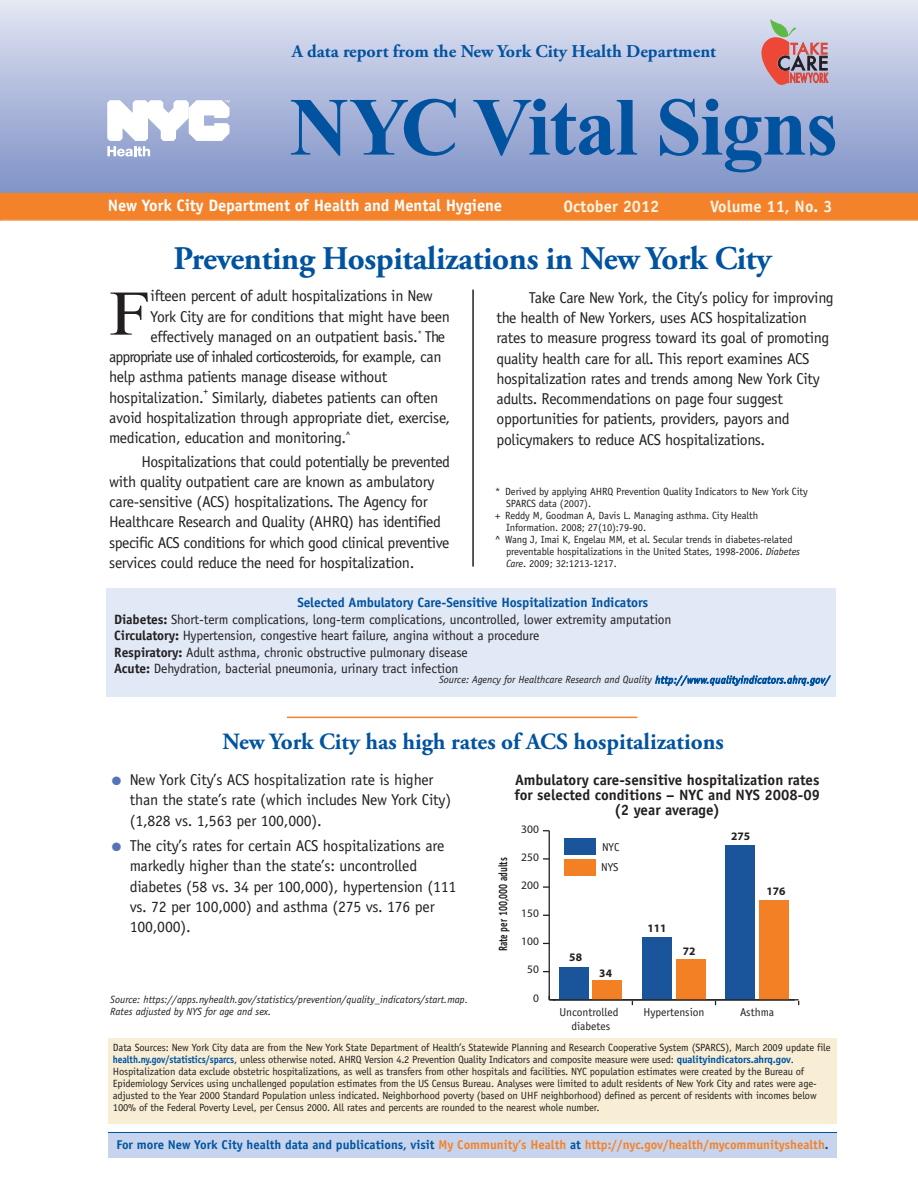
<style>
.page{position:relative;width:918px;height:1188px;background:#fff}
.page>*{position:absolute;margin:0;border:0;box-sizing:border-box;transform-origin:0 0}
.t1{font:700 82.5px "Times";letter-spacing:-.015em;color:#0153a0}
.t2{font:63.6px "Times";color:#231f20;scale:1.18 1}
.t3{font:700 33px "Adobe Garamond Pro";letter-spacing:-.01em;color:#0153a0}
.t4{font:700 23.25px "Adobe Garamond Pro";color:#0153a0}
.t5{font:700 18px "Adobe Garamond Pro";color:#0153a0}
.t6{font:700 16.5px "Officina Sans";letter-spacing:-.005em;color:#fff}
.t7{font:700 16.5px "Officina Sans";color:#faf4e2}
.t8{font:15.75px/20.2px "Officina Sans";letter-spacing:-.02em;color:#231f20}
.t9{font:15.75px "Officina Sans";letter-spacing:-.06em;color:#231f20}
.t10{font:700 15px/15px "Officina Sans";color:#231f20;text-align:center}
.t11{font:13.5px/16.5px "Officina Sans";letter-spacing:-.01em;color:#231f20}
.t12{font:700 12.75px "Officina Sans";color:#f4822b}
.t13{font:700 12px "Officina Sans";color:#231f20;scale:.75 1}
.t14{font:11.55px "Officina Sans";color:#231f20}
.t15{font:11.55px "Myriad Pro";color:#231f20}
.t16{font:700 11.55px "Myriad Pro";color:#231f20}
.t17{font:10.5px/12px "Officina Sans";letter-spacing:-.01em;color:#231f20}
.t18{font:italic 10.5px/12px "Officina Sans";color:#231f20}
.t19{font:9.45px "Officina Sans";color:#231f20}
.s1{font-style:italic}
.s2{font-weight:700;color:#0153a0}
.s3{font-weight:700}
.s4{color:#0153a0}
.s5{color:#5474b5}
</style>
<div class="page">
<div style="left:0;top:0;width:918px;height:196px;background:linear-gradient(to bottom,#e3e6f3,#7e90c5)"></div>
<svg style="left:0;top:193px;width:918px;height:28px;background:#f4842e"></svg>
<svg style="left:107px;top:100px;width:123px;height:56px"></svg>
<svg style="left:761px;top:19px;width:67px;height:66px;background:#c1969a"></svg>
<hr style="left:287px;top:717px;width:350px;height:1px;background:#f4822b">
<hr style="left:108px;top:1132px;width:729px;height:1px;background:#0153a0">
<div style="left:108px;top:1133px;width:729px;height:25px;background:#c6d5ed"></div>
<hr style="left:472px;top:290px;width:2px;height:277px;background:#231f20">
<div style="left:107px;top:589px;width:729px;height:108px;background:#e1e9f6"></div>
<hr style="left:549px;top:999px;width:250px;height:1px;background:#231f20">
<hr style="left:549px;top:831px;width:1px;height:169px;background:#231f20">
<svg style="left:543px;top:886px;width:6px;height:2px"></svg>
<svg style="left:543px;top:858px;width:6px;height:2px"></svg>
<div style="left:564px;top:859px;width:32px;height:16px;background:#f48026"></div>
<div style="left:592px;top:981px;width:30px;height:19px;background:#f48026"></div>
<div style="left:676px;top:959px;width:30px;height:41px;background:#f48026"></div>
<div style="left:759px;top:901px;width:30px;height:99px;background:#f48026"></div>
<div style="left:564px;top:838px;width:32px;height:17px;background:#1a559c"></div>
<div style="left:559px;top:967px;width:30px;height:33px;background:#1a559c"></div>
<div style="left:642px;top:937px;width:30px;height:63px;background:#1a559c"></div>
<div style="left:726px;top:845px;width:29px;height:155px;background:#1a559c"></div>
<hr style="left:553px;top:999px;width:242px;height:2px;background:#231f20">
<div style="left:108px;top:1038px;width:729px;height:86px;background:#f7eed5"></div>
<p class="t5" style="left:292px;top:44px;width:426px">A data report from the New York City Health Department</p>
<h1 class="t1" style="left:290px;top:78px;width:550px">NYC Vital Signs</h1>
<p class="t6" style="left:108px;top:200px;width:396px">New York City Department of Health and Mental Hygiene</p>
<p class="t7" style="left:563px;top:200px;width:97px">October 2012</p>
<p class="t7" style="left:710px;top:200px;width:124px">Volume 11, No. 3</p>
<h3 class="t3" style="left:173px;top:246px;width:600px">Preventing Hospitalizations in New York City</h3>
<h2 class="t2" style="left:109px;top:290px;width:37px">F</h2>
<p class="t8" style="left:151px;top:287px;width:284px">ifteen percent of adult hospitalizations in New</p>
<p class="t8" style="left:497px;top:289px;width:339px;text-indent:32px">Take Care New York, the City’s policy for improving the health of New Yorkers, uses ACS hospitalization rates to measure progress toward its goal of promoting quality health care for all. This report examines ACS hospitalization rates and trends among New York City adults. Recommendations on page four suggest opportunities for patients, providers, payors and policymakers to reduce ACS hospitalizations.</p>
<p class="t8" style="left:151px;top:307px;width:301px">York City are for conditions that might have been</p>
<p class="t8" style="left:151px;top:328px;width:296px">effectively managed on an outpatient basis.<sup>*</sup> The</p>
<p class="t9" style="left:109px;top:351px;width:334px">appropriate use of inhaled corticosteroids, for example, can</p>
<p class="t8" style="left:109px;top:368px;width:280px">help asthma patients manage disease without</p>
<p class="t8" style="left:109px;top:388px;width:96px">hospitalization.</p>
<p class="t19" style="left:204px;top:388px;width:6px">+</p>
<p class="t8" style="left:109px;top:388px;width:342px;text-indent:103px">Similarly, diabetes patients can often avoid hospitalization through appropriate diet, exercise, medication, education and monitoring.<sup>^</sup></p>
<p class="t8" style="left:109px;top:452px;width:342px;text-indent:32px">Hospitalizations that could potentially be prevented with quality outpatient care are known as ambulatory care-sensitive (ACS) hospitalizations. The Agency for Healthcare Research and Quality (AHRQ) has identified specific ACS conditions for which good clinical preventive services could reduce the need for hospitalization.</p>
<p class="t17" style="left:495px;top:486px;width:314px">* Derived by applying AHRQ Prevention Quality Indicators to New York City</p>
<p class="t17" style="left:506px;top:498px;width:87px">SPARCS data (2007).</p>
<p class="t17" style="left:495px;top:510px;width:265px">+ Reddy M, Goodman A, Davis L. Managing asthma. City Health</p>
<p class="t17" style="left:506px;top:522px;width:142px">Information. 2008; 27(10):79-90.</p>
<p class="t17" style="left:495px;top:534px;width:299px">^ Wang J, Imai K, Engelau MM, et al. Secular trends in diabetes-related</p>
<p class="t17" style="left:506px;top:546px;width:296px">preventable hospitalizations in the United States, 1998-2006. <span class="s1">Diabetes</span></p>
<p class="t17" style="left:506px;top:558px;width:112px"><span class="s1">Care</span>. 2009; 32:1213-1217.</p>
<p class="t11" style="left:114px;top:595px;width:559px;text-indent:183px"><span class="s2">Selected Ambulatory Care-Sensitive Hospitalization Indicators </span><span class="s3">Diabetes:</span> Short-term complications, long-term complications, uncontrolled, lower extremity amputation <span class="s3">Circulatory:</span> Hypertension, congestive heart failure, angina without a procedure<br><span class="s3">Respiratory:</span> Adult asthma, chronic obstructive pulmonary disease<br><span class="s3">Acute:</span> Dehydration, bacterial pneumonia, urinary tract infection</p>
<p class="t18" style="left:439px;top:675px;width:392px">Source: Agency for Healthcare Research and Quality <span class="s4">http://www.qualityindicators.ahrq.gov/</span></p>
<h3 class="t4" style="left:222px;top:733px;width:503px">New York City has high rates of ACS hospitalizations</h3>
<p class="t8" style="left:130px;top:771px;width:323px;text-indent:-18px"><span class="s5">●</span> New York City’s ACS hospitalization rate is higher than the state’s rate (which includes New York City) (1,828 vs. 1,563 per 100,000).</p>
<p class="t8" style="left:130px;top:837px;width:328px;text-indent:-18px"><span class="s5">●</span> The city’s rates for certain ACS hospitalizations are markedly higher than the state’s: uncontrolled diabetes (58 vs. 34 per 100,000), hypertension (111 vs. 72 per 100,000) and asthma (275 vs. 176 per 100,000).</p>
<p class="t10" style="left:514px;top:774px;width:307px">Ambulatory care-sensitive hospitalization rates for selected conditions – NYC and NYS 2008-09 (2 year average)</p>
<p class="t13" style="left:498px;top:951px;width:127px;rotate:-90deg">Rate per 100,000 adults</p>
<p class="t15" style="left:521px;top:822px;width:19px">300</p>
<p class="t15" style="left:521px;top:850px;width:19px">250</p>
<p class="t15" style="left:521px;top:878px;width:19px">200</p>
<p class="t15" style="left:521px;top:906px;width:19px">150</p>
<p class="t15" style="left:521px;top:935px;width:19px">100</p>
<p class="t15" style="left:527px;top:963px;width:13px">50</p>
<p class="t16" style="left:569px;top:950px;width:14px">58</p>
<p class="t16" style="left:599px;top:966px;width:14px">34</p>
<p class="t16" style="left:648px;top:921px;width:21px">111</p>
<p class="t16" style="left:683px;top:945px;width:14px">72</p>
<p class="t16" style="left:731px;top:829px;width:21px">275</p>
<p class="t16" style="left:766px;top:885px;width:21px">176</p>
<p class="t15" style="left:533px;top:991px;width:7px">0</p>
<p class="t18" style="left:110px;top:994px;width:359px">Source: https://apps.nyhealth.gov/statistics/prevention/quality_indicators/start.map.<br>Rates adjusted by NYS for age and sex.</p>
<p class="t17" style="left:113px;top:1043px;width:719px">Data Sources: New York City data are from the New York State Department of Health’s Statewide Planning and Research Cooperative System (SPARCS), March 2009 update file <span class="s2">health.ny.gov/statistics/sparcs</span>, unless otherwise noted. AHRQ Version 4.2 Prevention Quality Indicators and composite measure were used: <span class="s2">qualityindicators.ahrq.gov</span>.<br>Hospitalization data exclude obstetric hospitalizations, as well as transfers from other hospitals and facilities. NYC population estimates were created by the Bureau of Epidemiology Services using unchallenged population estimates from the US Census Bureau. Analyses were limited to adult residents of New York City and rates were age&shy;adjusted to the Year 2000 Standard Population unless indicated. Neighborhood poverty (based on UHF neighborhood) defined as percent of residents with incomes below 100% of the Federal Poverty Level, per Census 2000. All rates and percents are rounded to the nearest whole number.</p>
<p class="t14" style="left:560px;top:1007px;width:60px">Uncontrolled</p>
<p class="t14" style="left:644px;top:1007px;width:62px">Hypertension</p>
<p class="t14" style="left:740px;top:1007px;width:36px">Asthma</p>
<p class="t14" style="left:571px;top:1020px;width:40px">diabetes</p>
<p class="t12" style="left:116px;top:1140px;width:714px"><span class="s4">For more New York City health data and publications, visit</span> My Community’s Health <span class="s4">at</span> http://nyc.gov/health/mycommunityshealth<span class="s4">.</span></p>
</div>
